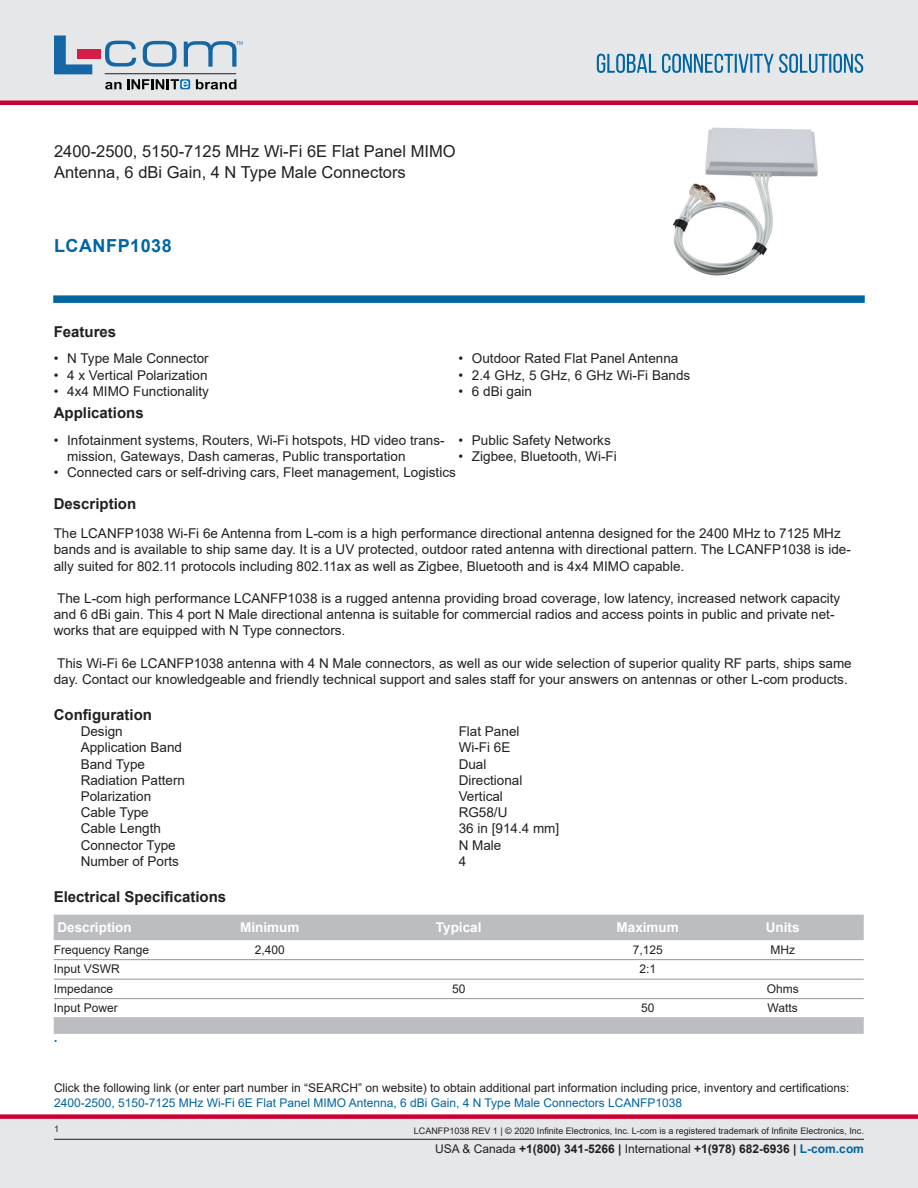
<style>
.page{position:relative;width:918px;height:1188px;background:#fff}
.page>*{position:absolute;margin:0;border:0;box-sizing:border-box;transform-origin:0 0}
.PN{font:700 18px "Arial";letter-spacing:.03em;color:#0065a4}
.Web_Description_Para{font:16.5px/21px "Arial";color:#231f20}
.Head1{font:700 15px "Arial";color:#231f20}
.LCOM_Section_Header{font:700 15px "Arial";color:#231f20}
.MarketingDescription{font:13.5px/16.2px "Arial";color:#231f20}
.Specs_Para{font:13.5px "Arial";color:#231f20}
.LCOM_Table_Header_Mi{font:700 13.5px "Arial";color:#fff}
.LCOM_Table_Footer{font:700 13.5px "Arial";color:#0c77be}
.Description_and_PN_L{font:12px/14.4px "Arial";color:#231f20}
.LCOM_Table_Body_Min{font:12px "Arial";color:#231f20}
.t1{font:700 12px "Arial";color:#231f20}
.t2{font:9px "Arial";color:#231f20}
.s1{color:#0065a4}
.s2{font-weight:400}
</style>
<div class="page">
<div style="left:0;top:1119px;width:918px;height:69px;background:#e6e7e9"></div>
<div style="left:0;top:1114px;width:918px;height:5px;background:#c03"></div>
<div style="left:0;top:0;width:918px;height:102px;background:#e6e7e9"></div>
<div style="left:0;top:100px;width:918px;height:5px;background:#c03"></div>
<hr style="left:54px;top:1139px;width:810px;height:1px;background:#231f20">
<svg style="left:597px;top:54px;width:266px;height:19px"></svg>
<svg style="left:53px;top:295px;width:812px;height:8px;fill:#00669f"></svg>
<hr style="left:105px;top:73px;width:131px;height:1px;background:#211e1e">
<svg style="left:54px;top:35px;width:38px;height:39px"></svg>
<svg style="left:143px;top:41px;width:34px;height:26px"></svg>
<svg style="left:105px;top:41px;width:31px;height:26px"></svg>
<div style="left:77px;top:49px;width:23px;height:10px;background:#d41e47"></div>
<svg style="left:180px;top:79px;width:10px;height:10px"></svg>
<svg style="left:196px;top:79px;width:40px;height:10px"></svg>
<svg style="left:105px;top:79px;width:83px;height:10px"></svg>
<svg style="left:184px;top:41px;width:59px;height:26px"></svg>
<img style="left:673px;top:127px;width:145px;height:149px">
<div style="left:54px;top:915px;width:810px;height:25px;background:#bcbdc0"></div>
<hr style="left:54px;top:959px;width:810px;height:1px;background:#939598">
<hr style="left:54px;top:979px;width:810px;height:1px;background:#939598">
<hr style="left:54px;top:998px;width:810px;height:1px;background:#939598">
<div style="left:54px;top:1017px;width:810px;height:17px;background:#bcbdc0"></div>
<h1 class="Web_Description_Para" style="left:54px;top:141px;width:403px">2400-2500, 5150-7125 MHz Wi-Fi 6E Flat Panel MIMO<br>Antenna, 6 dBi Gain, 4 N Type Male Connectors</h1>
<p class="PN" style="left:54px;top:233px;width:119px">LCANFP1038</p>
<p class="LCOM_Section_Header" style="left:54px;top:321px;width:64px">Features</p>
<p class="MarketingDescription" style="left:54px;top:350px;width:157px">• N Type Male Connector</p>
<p class="MarketingDescription" style="left:54px;top:367px;width:155px">• 4 x Vertical Polarization</p>
<p class="MarketingDescription" style="left:54px;top:383px;width:157px">• 4x4 MIMO Functionality</p>
<p class="MarketingDescription" style="left:458px;top:350px;width:221px">• Outdoor Rated Flat Panel Antenna</p>
<p class="MarketingDescription" style="left:458px;top:367px;width:233px">• 2.4 GHz, 5 GHz, 6 GHz Wi-Fi Bands</p>
<p class="MarketingDescription" style="left:458px;top:383px;width:75px">• 6 dBi gain</p>
<p class="LCOM_Section_Header" style="left:54px;top:403px;width:92px">Applications</p>
<p class="MarketingDescription" style="left:67px;top:432px;width:379px;text-indent:-14px">• Infotainment systems, Routers, Wi-Fi hotspots, HD video trans&shy;mission, Gateways, Dash cameras, Public transportation</p>
<p class="MarketingDescription" style="left:54px;top:464px;width:404px">• Connected cars or self-driving cars, Fleet management, Logistics</p>
<p class="MarketingDescription" style="left:458px;top:432px;width:154px">• Public Safety Networks</p>
<p class="MarketingDescription" style="left:458px;top:448px;width:160px">• Zigbee, Bluetooth, Wi-Fi</p>
<p class="LCOM_Section_Header" style="left:54px;top:493px;width:84px">Description</p>
<p class="MarketingDescription" style="left:54px;top:525px;width:799px">The LCANFP1038 Wi-Fi 6e Antenna from L-com is a high performance directional antenna designed for the 2400 MHz to 7125 MHz bands and is available to ship same day. It is a UV protected, outdoor rated antenna with directional pattern. The LCANFP1038 is ide&shy;ally suited for 802.11 protocols including 802.11ax as well as Zigbee, Bluetooth and is 4x4 MIMO capable.</p>
<p class="MarketingDescription" style="left:54px;top:590px;width:788px">The L-com high performance LCANFP1038 is a rugged antenna providing broad coverage, low latency, increased network capacity and 6 dBi gain. This 4 port N Male directional antenna is suitable for commercial radios and access points in public and private net&shy;works that are equipped with N Type connectors.</p>
<p class="MarketingDescription" style="left:54px;top:655px;width:800px">This Wi-Fi 6e LCANFP1038 antenna with 4 N Male connectors, as well as our wide selection of superior quality RF parts, ships same day. Contact our knowledgeable and friendly technical support and sales staff for your answers on antennas or other L-com products.</p>
<p class="Head1" style="left:54px;top:704px;width:100px">Configuration</p>
<p class="Specs_Para" style="left:81px;top:722px;width:44px">Design</p>
<p class="Specs_Para" style="left:459px;top:722px;width:62px">Flat Panel</p>
<p class="Specs_Para" style="left:81px;top:738px;width:103px">Application Band</p>
<p class="Specs_Para" style="left:459px;top:738px;width:53px">Wi-Fi 6E</p>
<p class="Specs_Para" style="left:81px;top:755px;width:66px">Band Type</p>
<p class="Specs_Para" style="left:459px;top:755px;width:29px">Dual</p>
<p class="Specs_Para" style="left:81px;top:771px;width:106px">Radiation Pattern</p>
<p class="Specs_Para" style="left:459px;top:771px;width:65px">Directional</p>
<p class="Specs_Para" style="left:81px;top:787px;width:72px">Polarization</p>
<p class="Specs_Para" style="left:459px;top:787px;width:46px">Vertical</p>
<p class="Specs_Para" style="left:81px;top:803px;width:70px">Cable Type</p>
<p class="Specs_Para" style="left:459px;top:803px;width:50px">RG58/U</p>
<p class="Specs_Para" style="left:81px;top:819px;width:82px">Cable Length</p>
<p class="Specs_Para" style="left:459px;top:819px;width:102px">36 in [914.4 mm]</p>
<p class="Specs_Para" style="left:81px;top:836px;width:97px">Connector Type</p>
<p class="Specs_Para" style="left:459px;top:836px;width:44px">N Male</p>
<p class="Specs_Para" style="left:81px;top:852px;width:100px">Number of Ports</p>
<p class="Specs_Para" style="left:459px;top:852px;width:9px">4</p>
<p class="Head1" style="left:54px;top:886px;width:174px">Electrical Specifications</p>
<p class="LCOM_Table_Header_Mi" style="left:57px;top:918px;width:76px">Description</p>
<p class="LCOM_Table_Header_Mi" style="left:240px;top:918px;width:61px">Minimum</p>
<p class="LCOM_Table_Header_Mi" style="left:436px;top:918px;width:47px">Typical</p>
<p class="LCOM_Table_Header_Mi" style="left:617px;top:918px;width:64px">Maximum</p>
<p class="LCOM_Table_Header_Mi" style="left:766px;top:918px;width:35px">Units</p>
<p class="LCOM_Table_Body_Min" style="left:54px;top:941px;width:97px">Frequency Range</p>
<p class="LCOM_Table_Body_Min" style="left:255px;top:941px;width:32px">2,400</p>
<p class="LCOM_Table_Body_Min" style="left:633px;top:941px;width:32px">7,125</p>
<p class="LCOM_Table_Body_Min" style="left:770px;top:941px;width:26px">MHz</p>
<p class="LCOM_Table_Body_Min" style="left:54px;top:961px;width:68px">Input VSWR</p>
<p class="LCOM_Table_Body_Min" style="left:639px;top:961px;width:18px">2:1</p>
<p class="LCOM_Table_Body_Min" style="left:54px;top:980px;width:61px">Impedance</p>
<p class="LCOM_Table_Body_Min" style="left:452px;top:980px;width:15px">50</p>
<p class="LCOM_Table_Body_Min" style="left:767px;top:980px;width:34px">Ohms</p>
<p class="LCOM_Table_Body_Min" style="left:54px;top:1000px;width:66px">Input Power</p>
<p class="LCOM_Table_Body_Min" style="left:641px;top:1000px;width:15px">50</p>
<p class="LCOM_Table_Body_Min" style="left:768px;top:1000px;width:32px">Watts</p>
<p class="LCOM_Table_Footer" style="left:54px;top:1028px;width:5px">.</p>
<p class="Description_and_PN_L" style="left:54px;top:1081px;width:797px">Click the following link (or enter part number in “SEARCH” on website) to obtain additional part information including price, inventory and certifications:<br><span class="s1">2400-2500, 5150-7125 MHz Wi-Fi 6E Flat Panel MIMO Antenna, 6 dBi Gain, 4 N Type Male Connectors LCANFP1038</span></p>
<p class="t2" style="left:54px;top:1123px;width:7px">1</p>
<p class="t2" style="left:414px;top:1125px;width:452px">LCANFP1038 REV 1 | © 2020 Infinite Electronics, Inc. L-com is a registered trademark of Infinite Electronics, Inc.</p>
<p class="t1" style="left:435px;top:1140px;width:430px"><span class="s2">USA &amp; Canada</span> +1(800) 341-5266 | <span class="s2">International</span> +1(978) 682-6936 | <span class="s1">L-com.com</span></p>
</div>
